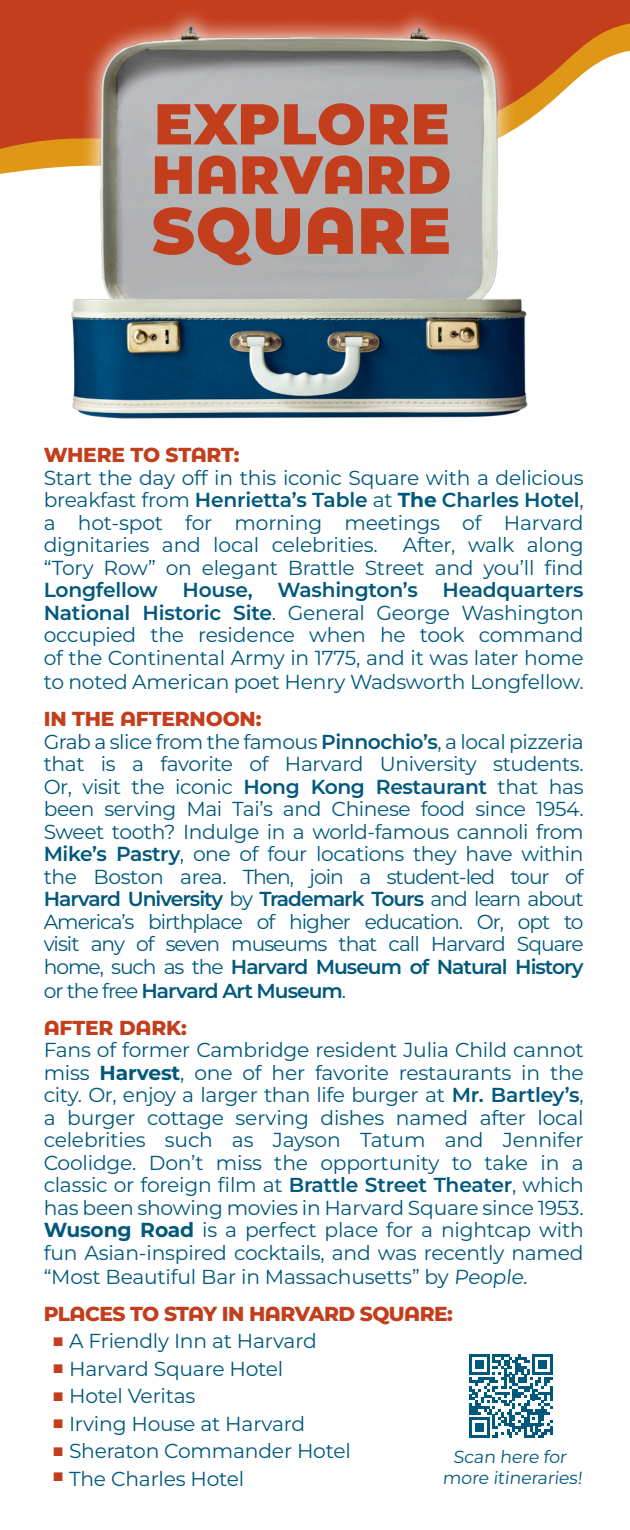
<style>
.page{position:relative;width:630px;height:1530px;background:#fff}
.page>*{position:absolute;margin:0;border:0;box-sizing:border-box;transform-origin:0 0}
.t1{font:900 65px "Montserrat";letter-spacing:.02em;color:#c33e1c}
.t2{font:900 57.5px "Montserrat";letter-spacing:.015em;color:#c33e1c}
.t3{font:900 53.5px "Montserrat";letter-spacing:.02em;color:#c33e1c}
.t4{font:20.25px/22.8px "Montserrat";letter-spacing:-.01em;color:#00597d;text-align:justify}
.t5{font:800 20.25px "Montserrat";letter-spacing:-.02em;color:#c33e1c}
.t6{font:17.5px/21px "Montserrat";color:#00597d;text-align:center}
.s1{font-weight:600}
.s2{font-weight:700}
.s3{color:#c33e1c}
</style>
<div class="page">
<svg style="left:0;top:157px;width:45px;height:17px"></svg>
<svg style="left:0;top:0;width:630px;height:157px;fill:#c33e1c"></svg>
<img style="left:45px;top:0;width:505px;height:419px">
<svg style="left:469px;top:1354px;width:84px;height:84px"></svg>
<p class="t2" style="left:154px;top:81px;width:297px">EXPLORE</p>
<p class="t3" style="left:152px;top:135px;width:301px">HARVARD</p>
<p class="t1" style="left:152px;top:182px;width:300px">SQUARE</p>
<p class="t5" style="left:44px;top:440px;width:197px">WHERE TO START:</p>
<p class="t4" style="left:44px;top:466px;width:542px">Start the day off in this iconic Square with a delicious breakfast from <span class="s1">Henrietta’s Table</span> at <span class="s2">The</span> <span class="s1">Charles Hotel</span>, a hot-spot for morning meetings of Harvard dignitaries and local celebrities. After, walk along “Tory Row” on elegant Brattle Street and you’ll find <span class="s1">Longfellow House, Washington’s Headquarters National Historic Site</span>. General George Washington occupied the residence when he took command of the Continental Army in 1775, and it was later home to noted American poet Henry Wadsworth Longfellow.</p>
<p class="t5" style="left:44px;top:704px;width:219px">IN THE AFTERNOON:</p>
<p class="t4" style="left:44px;top:729px;width:542px">Grab a slice from the famous <span class="s1">Pinnochio’s</span>, a local pizzeria that is a favorite of Harvard University students.<br>Or, visit the iconic <span class="s1">Hong Kong Restaurant</span> that has been serving Mai Tai’s and Chinese food since 1954.<br>Sweet tooth? Indulge in a world-famous cannoli from <span class="s1">Mike’s Pastry</span>, one of four locations they have within the Boston area. Then, join a student-led tour of <span class="s1">Harvard University</span> by <span class="s1">Trademark Tours</span> and learn about America’s birthplace of higher education. Or, opt to visit any of seven museums that call Harvard Square home, such as the <span class="s1">Harvard Museum of Natural History </span>or the free <span class="s1">Harvard Art Museum</span>.</p>
<p class="t5" style="left:44px;top:1013px;width:145px">AFTER DARK:</p>
<p class="t4" style="left:44px;top:1038px;width:542px">Fans of former Cambridge resident Julia Child cannot miss <span class="s2">Harvest</span>, one of her favorite restaurants in the city. Or, enjoy a larger than life burger at <span class="s1">Mr. Bartley’s</span>, a burger cottage serving dishes named after local celebrities such as Jayson Tatum and Jennifer Coolidge. Don’t miss the opportunity to take in a classic or foreign film at <span class="s1">Brattle Street Theater</span>, which has been showing movies in Harvard Square since 1953.<br><span class="s2">Wusong Road</span> is a perfect place for a nightcap with fun Asian-inspired cocktails, and was recently named “Most Beautiful Bar in Massachusetts” by People.</p>
<p class="t5" style="left:44px;top:1299px;width:411px">PLACES TO STAY IN HARVARD SQUARE:</p>
<p class="t4" style="left:53px;top:1329px;width:265px"><span class="s3">■</span> A Friendly Inn at Harvard</p>
<p class="t4" style="left:53px;top:1356px;width:231px"><span class="s3">■</span> Harvard Square Hotel</p>
<p class="t4" style="left:53px;top:1384px;width:143px"><span class="s3">■</span> Hotel Veritas</p>
<p class="t4" style="left:53px;top:1411px;width:253px"><span class="s3">■</span> Irving House at Harvard</p>
<p class="t4" style="left:53px;top:1439px;width:299px"><span class="s3">■</span> Sheraton Commander Hotel</p>
<p class="t4" style="left:53px;top:1466px;width:193px"><sup>■</sup> The Charles Hotel</p>
<p class="t6" style="left:443px;top:1446px;width:143px">Scan here for more itineraries!</p>
</div>
